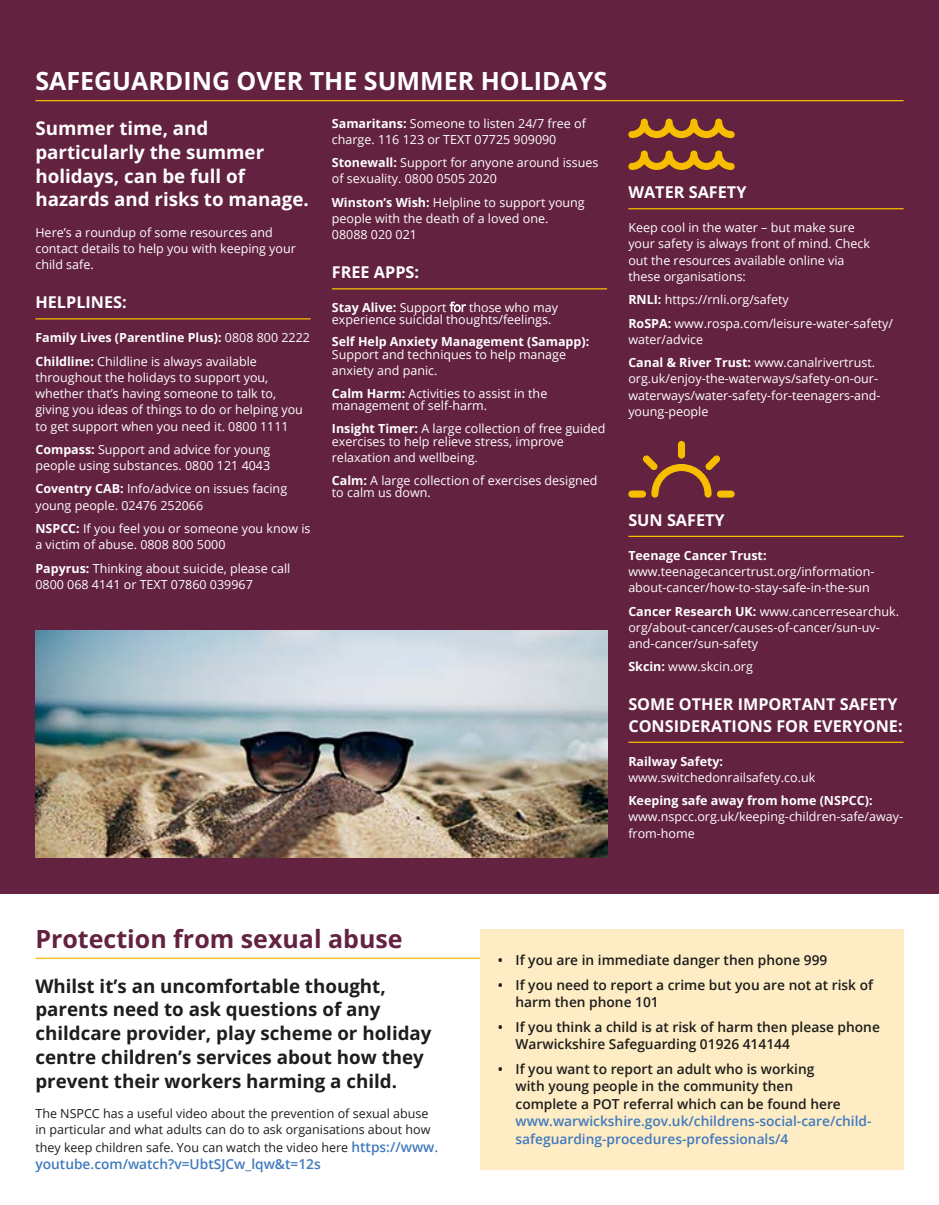
<style>
.page{position:relative;width:939px;height:1205px;background:#fff}
.page>*{position:absolute;margin:0;border:0;box-sizing:border-box;transform-origin:0 0}
.t1{font:700 25px "Open Sans";color:#fff}
.t2{font:700 25px "Open Sans";color:#632240}
.t3{font:700 18.75px/23.8px "Open Sans";color:#1d1d1b}
.t4{font:700 18.75px/23.8px "Open Sans";color:#fff}
.t5{font:700 16.25px/21.2px "Open Sans";color:#fff}
.t6{font:600 13.75px/17.5px "Open Sans";color:#1d1d1b}
.t7{font:600 13.75px/17.5px "Open Sans";color:#417abd}
.t8{font:12.5px/16.2px "Open Sans";color:#fff}
.t9{font:700 12.5px/23.4px "Open Sans";color:#fff}
.t10{font:12.5px/16.2px "Open Sans";color:#1d1d1b}
.s1{font-weight:400}
.s2{font-weight:700}
.s3{font-weight:300}
.s4{font-weight:600;font-size:13.75px;color:#417abd}
</style>
<div class="page">
<div style="left:0;top:0;width:939px;height:893px;background:#632240"></div>
<hr style="left:35px;top:100px;width:869px;height:1px;background:#f7be00">
<hr style="left:35px;top:318px;width:276px;height:1px;background:#f7be00">
<hr style="left:332px;top:288px;width:275px;height:1px;background:#f7be00">
<hr style="left:628px;top:208px;width:276px;height:1px;background:#f7be00">
<hr style="left:628px;top:536px;width:276px;height:1px;background:#f7be00">
<hr style="left:628px;top:741px;width:276px;height:2px;background:#f7be00">
<svg style="left:628px;top:119px;width:107px;height:19px"></svg>
<svg style="left:628px;top:150px;width:107px;height:20px"></svg>
<div style="left:678px;top:441px;width:7px;height:18px;background:#f7be00;border-radius:4px"></div>
<div style="left:628px;top:490px;width:18px;height:8px;background:#f7be00;border-radius:4px"></div>
<div style="left:717px;top:490px;width:18px;height:8px;background:#f7be00;border-radius:4px"></div>
<svg style="left:643px;top:455px;width:77px;height:43px"></svg>
<hr style="left:35px;top:957px;width:869px;height:2px;background:#f7be00">
<img style="left:35px;top:631px;width:572px;height:226px">
<div style="left:480px;top:928px;width:424px;height:241px;background:#feecc4"></div>
<h1 class="t1" style="left:35px;top:64px;width:573px">SAFEGUARDING OVER THE SUMMER HOLIDAYS</h1>
<h2 class="t4" style="left:35px;top:116px;width:275px">Summer time, and particularly the summer holidays, can be full of hazards and risks to manage.</h2>
<p class="t8" style="left:35px;top:224px;width:262px">Here’s a roundup of some resources and contact details to help you with keeping your child safe.</p>
<h3 class="t5" style="left:35px;top:291px;width:93px">HELPLINES:</h3>
<p class="t9" style="left:35px;top:326px;width:276px">Family Lives (Parentline Plus): <span class="s1">0808 800 2222<br></span>Childline: <span class="s1">Childline is always available</span></p>
<p class="t8" style="left:35px;top:369px;width:269px">throughout the holidays to support you, whether that’s having someone to talk to, giving you ideas of things to do or helping you to get support when you need it. 0800 1111</p>
<p class="t8" style="left:35px;top:441px;width:236px"><span class="s2">Compass:</span> Support and advice for young people using substances. 0800 121 4043</p>
<p class="t8" style="left:35px;top:480px;width:253px"><span class="s2">Coventry CAB:</span> Info/advice on issues facing young people. 02476 252066</p>
<p class="t8" style="left:35px;top:520px;width:277px"><span class="s2">NSPCC:</span> If you feel you or someone you know is a victim of abuse. 0808 800 5000</p>
<p class="t8" style="left:35px;top:560px;width:256px"><span class="s2">Papyrus:</span> Thinking about suicide, please call<br>0800 068 4141 or TEXT 07860 039967</p>
<p class="t8" style="left:332px;top:115px;width:256px"><span class="s2">Samaritans:</span> Someone to listen 24/7 free of charge. 116 123 or TEXT 07725 909090</p>
<p class="t8" style="left:332px;top:154px;width:268px"><span class="s2">Stonewall:</span> Support for anyone around issues of sexuality. 0800 0505 2020</p>
<p class="t8" style="left:332px;top:194px;width:254px"><span class="s2">Winston’s Wish:</span> Helpline to support young people with the death of a loved one.<br>08088 020 021</p>
<h3 class="t5" style="left:332px;top:261px;width:89px">FREE APPS:</h3>
<p class="t8" style="left:332px;top:300px;width:228px;line-height:12.4px"><span class="s2">Stay Alive:</span> Support <span class="s3">for</span> those who may experience suicidal thoughts/feelings.</p>
<p class="t9" style="left:332px;top:330px;width:259px">Self Help Anxiety Management (Samapp):</p>
<p class="t8" style="left:332px;top:347px;width:236px;line-height:15.9px">Support and techniques to help manage anxiety and panic.</p>
<p class="t8" style="left:332px;top:387px;width:217px;line-height:12.4px"><span class="s2">Calm Harm:</span> Activities to assist in the management of self-harm.</p>
<p class="t8" style="left:332px;top:421px;width:275px;line-height:13px"><span class="s2">Insight Timer:</span> A large collection of free guided exercises to help relieve stress, improve</p>
<p class="t8" style="left:332px;top:445px;width:267px;line-height:22.9px">relaxation and wellbeing.<br><span class="s2">Calm:</span> A large collection of exercises designed</p>
<p class="t8" style="left:332px;top:484px;width:100px">to calm us down.</p>
<h3 class="t5" style="left:628px;top:181px;width:120px">WATER SAFETY</h3>
<p class="t8" style="left:628px;top:219px;width:243px">Keep cool in the water – but make sure your safety is always front of mind. Check out the resources available online via these organisations:</p>
<p class="t8" style="left:628px;top:288px;width:266px;line-height:23.4px"><span class="s2">RNLI:</span> https://rnli.org/safety<br><span class="s2">RoSPA:</span> www.rospa.com/leisure-water-safety/</p>
<p class="t8" style="left:628px;top:327px;width:248px;line-height:23.4px">water/advice<br><span class="s2">Canal &amp; River Trust:</span> www.canalrivertrust.</p>
<p class="t8" style="left:628px;top:370px;width:254px">org.uk/enjoy-the-waterways/safety-on-our&shy;waterways/water-safety-for-teenagers-and&shy;young-people</p>
<h3 class="t5" style="left:628px;top:509px;width:98px">SUN SAFETY</h3>
<p class="t9" style="left:628px;top:543px;width:140px">Teenage Cancer Trust:</p>
<p class="t8" style="left:628px;top:563px;width:248px">www.teenagecancertrust.org/information&shy;about-cancer/how-to-stay-safe-in-the-sun</p>
<p class="t8" style="left:628px;top:602px;width:272px"><span class="s2">Cancer Research UK:</span> www.cancerresearchuk. org/about-cancer/causes-of-cancer/sun-uv&shy;and-cancer/sun-safety</p>
<p class="t8" style="left:628px;top:658px;width:126px"><span class="s2">Skcin:</span> www.skcin.org</p>
<h3 class="t5" style="left:628px;top:693px;width:276px">SOME OTHER IMPORTANT SAFETY<br>CONSIDERATIONS FOR EVERYONE:</h3>
<p class="t9" style="left:628px;top:749px;width:96px">Railway Safety:</p>
<p class="t8" style="left:628px;top:769px;width:188px">www.switchedonrailsafety.co.uk</p>
<p class="t9" style="left:628px;top:788px;width:246px">Keeping safe away from home (NSPCC):</p>
<p class="t8" style="left:628px;top:808px;width:276px">www.nspcc.org.uk/keeping-children-safe/away&shy;from-home</p>
<h1 class="t2" style="left:35px;top:921px;width:369px">Protection from sexual abuse</h1>
<h2 class="t3" style="left:35px;top:973px;width:398px">Whilst it’s an uncomfortable thought, parents need to ask questions of any childcare provider, play scheme or holiday centre children’s services about how they prevent their workers harming a child.</h2>
<p class="t10" style="left:35px;top:1105px;width:396px">The NSPCC has a useful video about the prevention of sexual abuse in particular and what adults can do to ask organisations about how</p>
<p class="t10" style="left:35px;top:1139px;width:404px">they keep children safe. You can watch the video here <span class="s4">https://www.</span></p>
<p class="t7" style="left:35px;top:1155px;width:287px">youtube.com/watch?v=UbtSJCw_lqw&amp;t=12s</p>
<p class="t6" style="left:498px;top:951px;width:331px">• If you are in immediate danger then phone 999</p>
<p class="t6" style="left:516px;top:975px;width:359px;text-indent:-18px">• If you need to report a crime but you are not at risk of harm then phone 101</p>
<p class="t6" style="left:516px;top:1017px;width:366px;text-indent:-18px">• If you think a child is at risk of harm then please phone<br>Warwickshire Safeguarding 01926 414144</p>
<p class="t6" style="left:516px;top:1059px;width:327px;text-indent:-18px">• If you want to report an adult who is working with young people in the community then complete a POT referral which can be found here</p>
<p class="t7" style="left:516px;top:1112px;width:358px">www.warwickshire.gov.uk/childrens-social-care/child&shy;safeguarding-procedures-professionals/4</p>
</div>
